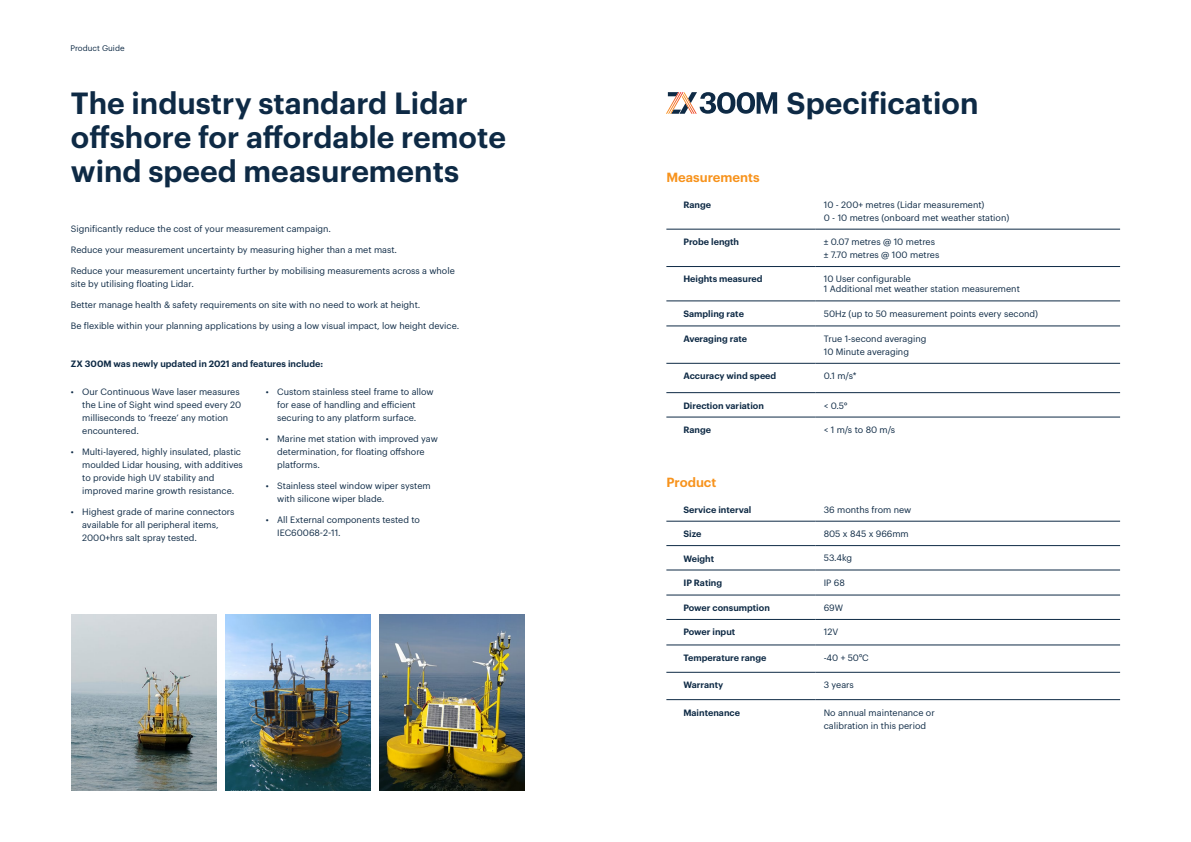
<style>
.page{position:relative;width:1191px;height:842px;background:#fff}
.page>*{position:absolute;margin:0;border:0;box-sizing:border-box;transform-origin:0 0}
._1__Header_Small{font:600 30px/34px "Graphik";color:#0e2a45}
._2__Body_Copy_Intro{font:600 13px "Graphik";color:#f7931d}
._2__Body_Copy_Italic{font:9px/13px "Graphik";color:#0e2a45}
._2__Body_Copy_Main{font:9px/13px "Graphik";color:#0e2a45}
._2__Body_Copy_Bold{font:600 9px "Graphik";color:#0e2a45}
.t1{font:8px "Graphik";color:#0e2a45}
</style>
<div class="page">
<img style="left:71px;top:615px;width:145px;height:176px">
<img style="left:225px;top:615px;width:145px;height:176px">
<img style="left:379px;top:615px;width:145px;height:176px">
<hr style="left:666px;top:229px;width:149px;height:1px;background:#0e2a45">
<hr style="left:815px;top:229px;width:305px;height:1px;background:#0e2a45">
<hr style="left:666px;top:266px;width:149px;height:1px;background:#0e2a45">
<hr style="left:815px;top:266px;width:305px;height:1px;background:#0e2a45">
<hr style="left:666px;top:301px;width:149px;height:1px;background:#0e2a45">
<hr style="left:815px;top:301px;width:305px;height:1px;background:#0e2a45">
<hr style="left:666px;top:326px;width:149px;height:1px;background:#0e2a45">
<hr style="left:815px;top:326px;width:305px;height:1px;background:#0e2a45">
<hr style="left:666px;top:363px;width:149px;height:1px;background:#0e2a45">
<hr style="left:815px;top:363px;width:305px;height:1px;background:#0e2a45">
<hr style="left:666px;top:392px;width:149px;height:1px;background:#0e2a45">
<hr style="left:815px;top:392px;width:305px;height:1px;background:#0e2a45">
<hr style="left:666px;top:417px;width:149px;height:1px;background:#0e2a45">
<hr style="left:815px;top:417px;width:305px;height:1px;background:#0e2a45">
<hr style="left:666px;top:521px;width:149px;height:1px;background:#0e2a45">
<hr style="left:815px;top:521px;width:305px;height:1px;background:#0e2a45">
<hr style="left:666px;top:545px;width:149px;height:1px;background:#0e2a45">
<hr style="left:815px;top:545px;width:305px;height:1px;background:#0e2a45">
<hr style="left:666px;top:570px;width:149px;height:1px;background:#0e2a45">
<hr style="left:815px;top:570px;width:305px;height:1px;background:#0e2a45">
<hr style="left:666px;top:595px;width:149px;height:1px;background:#0e2a45">
<hr style="left:815px;top:595px;width:305px;height:1px;background:#0e2a45">
<hr style="left:666px;top:619px;width:149px;height:1px;background:#0e2a45">
<hr style="left:815px;top:619px;width:305px;height:1px;background:#0e2a45">
<hr style="left:666px;top:645px;width:149px;height:1px;background:#0e2a45">
<hr style="left:815px;top:645px;width:305px;height:1px;background:#0e2a45">
<hr style="left:666px;top:672px;width:149px;height:1px;background:#0e2a45">
<hr style="left:815px;top:672px;width:305px;height:1px;background:#0e2a45">
<hr style="left:666px;top:699px;width:149px;height:1px;background:#0e2a45">
<hr style="left:815px;top:699px;width:305px;height:1px;background:#0e2a45">
<svg style="left:666px;top:92px;width:111px;height:22px"></svg>
<p class="t1" style="left:70px;top:42px;width:56px">Product Guide</p>
<p class="_1__Header_Small" style="left:71px;top:83px;width:436px">The industry standard Lidar offshore for affordable remote wind speed measurements</p>
<p class="_2__Body_Copy_Italic" style="left:71px;top:222px;width:262px">Significantly reduce the cost of your measurement campaign.</p>
<p class="_2__Body_Copy_Italic" style="left:71px;top:243px;width:328px">Reduce your measurement uncertainty by measuring higher than a met mast.</p>
<p class="_2__Body_Copy_Italic" style="left:71px;top:264px;width:385px">Reduce your measurement uncertainty further by mobilising measurements across a whole site by utilising floating Lidar.</p>
<p class="_2__Body_Copy_Italic" style="left:71px;top:298px;width:351px">Better manage health &amp; safety requirements on site with no need to work at height.</p>
<p class="_2__Body_Copy_Italic" style="left:71px;top:319px;width:390px">Be flexible within your planning applications by using a low visual impact, low height device.</p>
<p class="_2__Body_Copy_Bold" style="left:71px;top:357px;width:254px">ZX 300M was newly updated in 2021 and features include:</p>
<p class="_2__Body_Copy_Italic" style="left:82px;top:384px;width:161px;text-indent:-11px">• Our Continuous Wave laser measures the Line of Sight wind speed every 20 milliseconds to ‘freeze’ any motion encountered.</p>
<p class="_2__Body_Copy_Italic" style="left:82px;top:444px;width:162px;text-indent:-11px">• Multi-layered, highly insulated, plastic moulded Lidar housing, with additives to provide high UV stability and improved marine growth resistance.</p>
<p class="_2__Body_Copy_Italic" style="left:82px;top:504px;width:154px;text-indent:-11px">• Highest grade of marine connectors available for all peripheral items,<br>2000+hrs salt spray tested.</p>
<p class="_2__Body_Copy_Italic" style="left:277px;top:384px;width:158px;text-indent:-11px">• Custom stainless steel frame to allow for ease of handling and efficient securing to any platform surface.</p>
<p class="_2__Body_Copy_Italic" style="left:277px;top:431px;width:162px;text-indent:-11px">• Marine met station with improved yaw determination, for floating offshore platforms.</p>
<p class="_2__Body_Copy_Italic" style="left:277px;top:478px;width:155px;text-indent:-11px">• Stainless steel window wiper system with silicone wiper blade.</p>
<p class="_2__Body_Copy_Italic" style="left:277px;top:512px;width:144px;text-indent:-11px">• All External components tested to<br>IEC60068-2-11.</p>
<p class="_2__Body_Copy_Intro" style="left:666px;top:167px;width:95px">Measurements</p>
<p class="_1__Header_Small" style="left:786px;top:83px;width:193px">Specification</p>
<p class="_2__Body_Copy_Bold" style="left:683px;top:198px;width:29px">Range</p>
<p class="_2__Body_Copy_Main" style="left:823px;top:197px;width:187px">10 - 200+ metres (Lidar measurement)<br>0 - 10 metres (onboard met weather station)</p>
<p class="_2__Body_Copy_Bold" style="left:683px;top:235px;width:57px">Probe length</p>
<p class="_2__Body_Copy_Main" style="left:823px;top:234px;width:117px">± 0.07 metres @ 10 metres ± 7.70 metres @ 100 metres</p>
<p class="_2__Body_Copy_Bold" style="left:683px;top:272px;width:81px">Heights measured</p>
<p class="_2__Body_Copy_Main" style="left:823px;top:273px;width:198px;line-height:10px">10 User configurable<br>1 Additional met weather station measurement</p>
<p class="_2__Body_Copy_Bold" style="left:683px;top:307px;width:62px">Sampling rate</p>
<p class="_2__Body_Copy_Main" style="left:823px;top:306px;width:216px">50Hz (up to 50 measurement points every second)</p>
<p class="_2__Body_Copy_Bold" style="left:683px;top:332px;width:65px">Averaging rate</p>
<p class="_2__Body_Copy_Main" style="left:823px;top:331px;width:104px">True 1-second averaging<br>10 Minute averaging</p>
<p class="_2__Body_Copy_Bold" style="left:683px;top:369px;width:94px">Accuracy wind speed</p>
<p class="_2__Body_Copy_Main" style="left:823px;top:369px;width:34px">0.1 m/s*</p>
<p class="_2__Body_Copy_Bold" style="left:683px;top:398px;width:82px">Direction variation</p>
<p class="_2__Body_Copy_Main" style="left:823px;top:398px;width:25px">&lt; 0.5°</p>
<p class="_2__Body_Copy_Bold" style="left:683px;top:423px;width:29px">Range</p>
<p class="_2__Body_Copy_Main" style="left:823px;top:422px;width:73px">&lt; 1 m/s to 80 m/s</p>
<p class="_2__Body_Copy_Intro" style="left:666px;top:472px;width:51px">Product</p>
<p class="_2__Body_Copy_Bold" style="left:683px;top:502px;width:70px">Service interval</p>
<p class="_2__Body_Copy_Main" style="left:823px;top:502px;width:89px">36 months from new</p>
<p class="_2__Body_Copy_Bold" style="left:683px;top:527px;width:20px">Size</p>
<p class="_2__Body_Copy_Main" style="left:823px;top:526px;width:87px">805 x 845 x 966mm</p>
<p class="_2__Body_Copy_Bold" style="left:683px;top:551px;width:32px">Weight</p>
<p class="_2__Body_Copy_Main" style="left:823px;top:551px;width:30px">53.4kg</p>
<p class="_2__Body_Copy_Bold" style="left:683px;top:576px;width:40px">IP Rating</p>
<p class="_2__Body_Copy_Main" style="left:823px;top:575px;width:23px">IP 68</p>
<p class="_2__Body_Copy_Bold" style="left:683px;top:601px;width:88px">Power consumption</p>
<p class="_2__Body_Copy_Main" style="left:823px;top:600px;width:21px">69W</p>
<p class="_2__Body_Copy_Bold" style="left:683px;top:625px;width:53px">Power input</p>
<p class="_2__Body_Copy_Main" style="left:823px;top:625px;width:16px">12V</p>
<p class="_2__Body_Copy_Bold" style="left:683px;top:651px;width:84px">Temperature range</p>
<p class="_2__Body_Copy_Main" style="left:823px;top:650px;width:47px">-40 + 500C</p>
<p class="_2__Body_Copy_Bold" style="left:683px;top:678px;width:41px">Warranty</p>
<p class="_2__Body_Copy_Main" style="left:823px;top:678px;width:32px">3 years</p>
<p class="_2__Body_Copy_Bold" style="left:683px;top:705px;width:58px">Maintenance</p>
<p class="_2__Body_Copy_Main" style="left:823px;top:705px;width:112px">No annual maintenance or calibration in this period</p>
</div>
